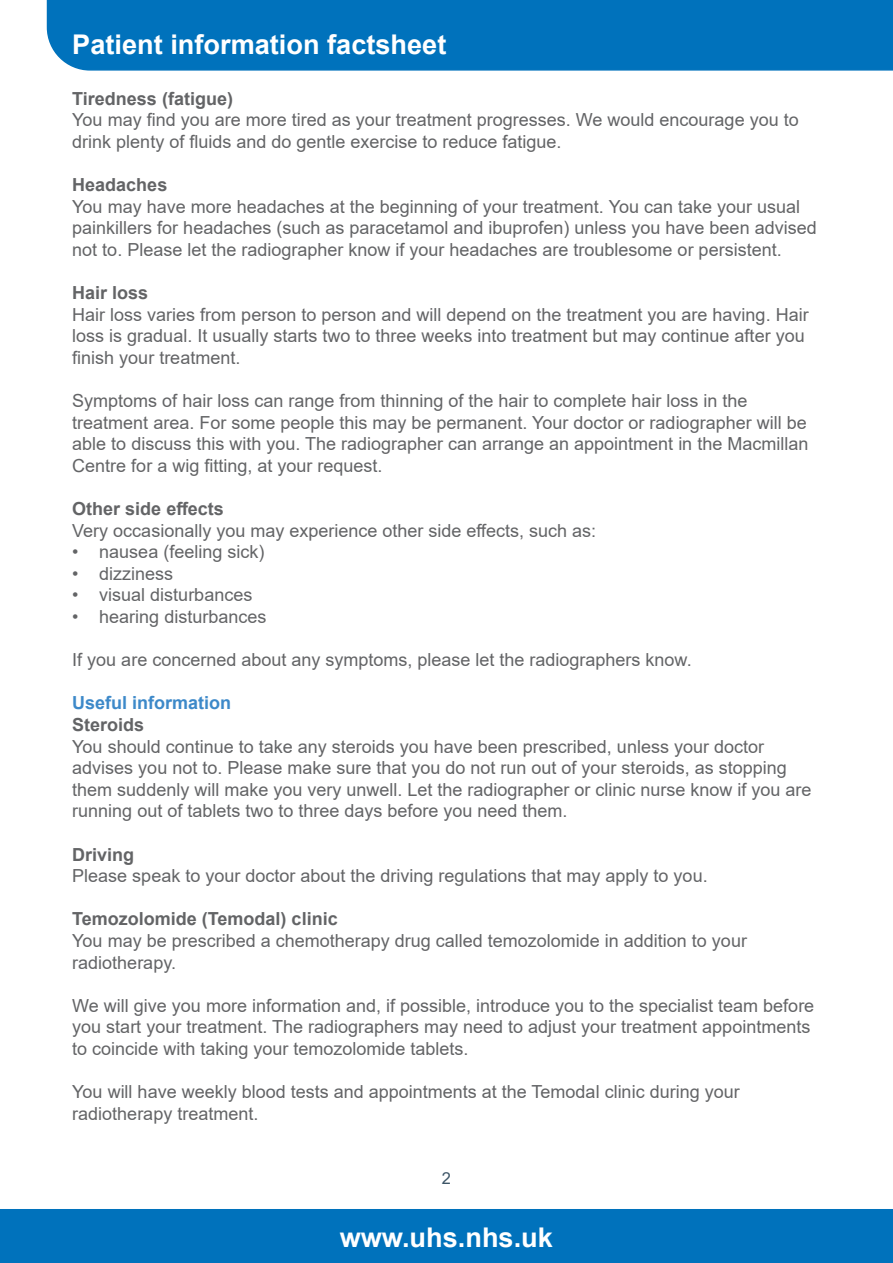
<style>
.page{position:relative;width:893px;height:1263px;background:#fff}
.page>*{position:absolute;margin:0;border:0;box-sizing:border-box;transform-origin:0 0}
.t1{font:700 27.15px "Arial";color:#fff}
.t2{font:18px/21.6px "Arial";color:#636466}
.t3{font:700 18px "Arial";color:#636466}
.t4{font:700 18px "Arial";color:#3d89c9}
.t5{font:16.5px "Arial";color:#3d5567}
</style>
<div class="page">
<div style="left:0;top:1209px;width:893px;height:54px;background:#0072bc"></div>
<div style="left:46px;top:0;width:847px;height:71px;background:#0072bc"></div>
<h1 class="t1" style="left:72px;top:25px;width:376px">Patient information factsheet</h1>
<p class="t3" style="left:72px;top:86px;width:162px">Tiredness (fatigue)</p>
<p class="t2" style="left:72px;top:109px;width:728px">You may find you are more tired as your treatment progresses. We would encourage you to drink plenty of fluids and do gentle exercise to reduce fatigue.</p>
<p class="t3" style="left:72px;top:172px;width:97px">Headaches</p>
<p class="t2" style="left:72px;top:195px;width:746px">You may have more headaches at the beginning of your treatment. You can take your usual painkillers for headaches (such as paracetamol and ibuprofen) unless you have been advised not to. Please let the radiographer know if your headaches are troublesome or persistent.</p>
<p class="t3" style="left:72px;top:280px;width:78px">Hair loss</p>
<p class="t2" style="left:72px;top:303px;width:738px">Hair loss varies from person to person and will depend on the treatment you are having. Hair loss is gradual. It usually starts two to three weeks into treatment but may continue after you finish your treatment.</p>
<p class="t2" style="left:72px;top:390px;width:738px">Symptoms of hair loss can range from thinning of the hair to complete hair loss in the treatment area. For some people this may be permanent. Your doctor or radiographer will be able to discuss this with you. The radiographer can arrange an appointment in the Macmillan Centre for a wig fitting, at your request.</p>
<p class="t3" style="left:72px;top:496px;width:153px">Other side effects</p>
<p class="t2" style="left:72px;top:519px;width:525px">Very occasionally you may experience other side effects, such as:</p>
<p class="t2" style="left:72px;top:541px;width:194px">• nausea (feeling sick)</p>
<p class="t2" style="left:72px;top:562px;width:103px">• dizziness</p>
<p class="t2" style="left:72px;top:584px;width:182px">• visual disturbances</p>
<p class="t2" style="left:72px;top:606px;width:196px">• hearing disturbances</p>
<p class="t2" style="left:72px;top:649px;width:621px">If you are concerned about any symptoms, please let the radiographers know.</p>
<p class="t4" style="left:72px;top:690px;width:161px">Useful information</p>
<p class="t3" style="left:72px;top:712px;width:74px">Steroids</p>
<p class="t2" style="left:72px;top:735px;width:741px">You should continue to take any steroids you have been prescribed, unless your doctor advises you not to. Please make sure that you do not run out of your steroids, as stopping them suddenly will make you very unwell. Let the radiographer or clinic nurse know if you are running out of tablets two to three days before you need them.</p>
<p class="t3" style="left:72px;top:842px;width:64px">Driving</p>
<p class="t2" style="left:72px;top:865px;width:637px">Please speak to your doctor about the driving regulations that may apply to you.</p>
<p class="t3" style="left:72px;top:906px;width:267px">Temozolomide (Temodal) clinic</p>
<p class="t2" style="left:72px;top:930px;width:676px">You may be prescribed a chemotherapy drug called temozolomide in addition to your radiotherapy.</p>
<p class="t2" style="left:72px;top:994px;width:743px">We will give you more information and, if possible, introduce you to the specialist team before you start your treatment. The radiographers may need to adjust your treatment appointments to coincide with taking your temozolomide tablets.</p>
<p class="t2" style="left:72px;top:1081px;width:669px">You will have weekly blood tests and appointments at the Temodal clinic during your radiotherapy treatment.</p>
<p class="t5" style="left:442px;top:1166px;width:11px">2</p>
<h1 class="t1" style="left:340px;top:1218px;width:215px">www.uhs.nhs.uk</h1>
</div>
